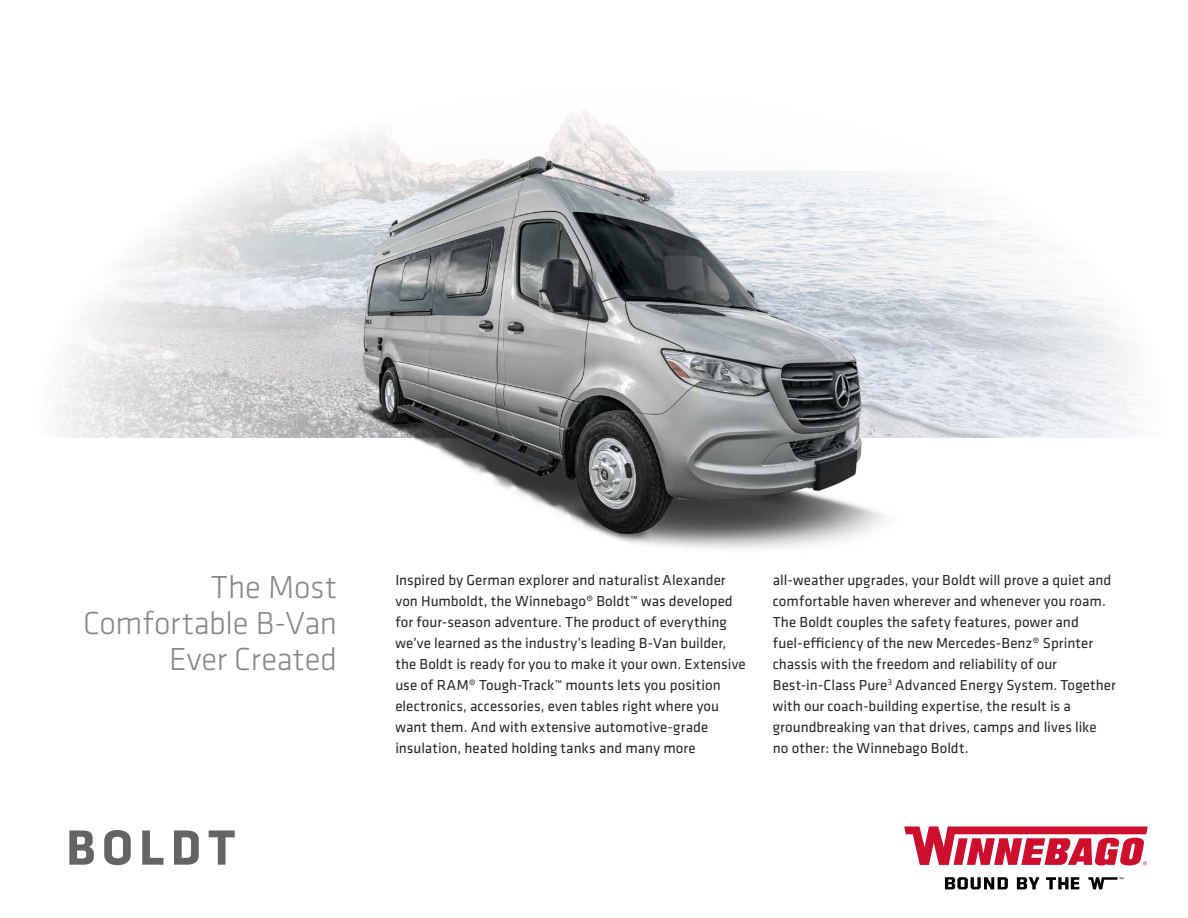
<style>
.page{position:relative;width:1188px;height:918px;background:#fff}
.page>*{position:absolute;margin:0;border:0;box-sizing:border-box;transform-origin:0 0}
.t1{font:700 51.3px "Klavika";letter-spacing:.12em;color:#636466}
.t2{font:300 33px/36px "Klavika";letter-spacing:-.01em;color:#898889;text-align:right}
.t3{font:15px/21px "Klavika Basic";letter-spacing:.005em;color:#272727}
</style>
<div class="page">
<img style="left:57px;top:111px;width:1082px;height:327px">
<svg style="left:904px;top:826px;width:244px;height:39px"></svg>
<svg style="left:1088px;top:877px;width:35px;height:12px"></svg>
<svg style="left:945px;top:877px;width:134px;height:12px"></svg>
<img style="left:278px;top:139px;width:676px;height:410px">
<h2 class="t2" style="left:83px;top:569px;width:256px">The Most<br>Comfortable B-Van<br>Ever Created</h2>
<p class="t3" style="left:395px;top:569px;width:352px">Inspired by German explorer and naturalist Alexander von Humboldt, the Winnebago® Boldt™ was developed for four-season adventure. The product of everything we’ve learned as the industry’s leading B-Van builder, the Boldt is ready for you to make it your own. Extensive use of RAM® Tough-Track™ mounts lets you position electronics, accessories, even tables right where you want them. And with extensive automotive-grade insulation, heated holding tanks and many more</p>
<p class="t3" style="left:773px;top:569px;width:345px">all-weather upgrades, your Boldt will prove a quiet and comfortable haven wherever and whenever you roam.<br>The Boldt couples the safety features, power and fuel-efficiency of the new Mercedes-Benz® Sprinter chassis with the freedom and reliability of our Best-in-Class Pure<sup>3</sup> Advanced Energy System. Together with our coach-building expertise, the result is a groundbreaking van that drives, camps and lives like no other: the Winnebago Boldt.</p>
<h1 class="t1" style="left:66px;top:811px;width:171px">BOLDT</h1>
</div>
